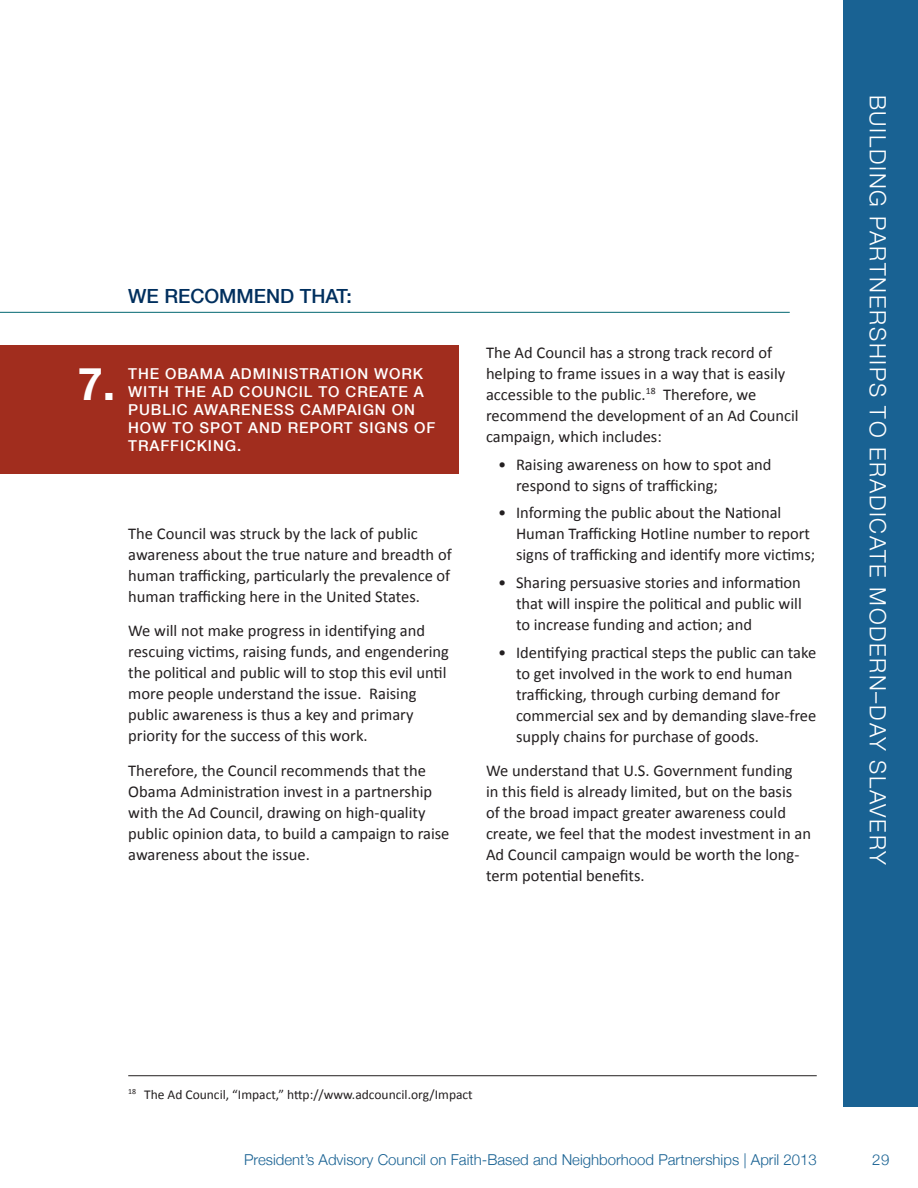
<style>
.page{position:relative;width:918px;height:1188px;background:#fff}
.page>*{position:absolute;margin:0;border:0;box-sizing:border-box;transform-origin:0 0}
.t1{font:700 45px "Helvetica Neue";color:#fff}
.t2{font:300 22.5px "Helvetica Neue";letter-spacing:.075em;color:#fff}
.We_Recommend_That_Te{font:500 19.5px "Helvetica Neue";color:#002f5e}
.Text{font:16.5px/21px "Calibri";color:#231f20}
.Recommendation_Text{font:500 15px/18px "Helvetica Neue";letter-spacing:.06em;color:#fff}
.t3{font:300 15px "Helvetica Neue";color:#196293}
.Text-2{font:13.5px "Calibri";color:#231f20}
</style>
<div class="page">
<div style="left:844px;top:0;width:74px;height:1107px;background:#196293"></div>
<div style="left:0;top:346px;width:459px;height:128px;background:#a12d1e"></div>
<hr style="left:0;top:312px;width:790px;height:1px;background:#006770">
<hr style="left:128px;top:1075px;width:689px;height:1px;background:#231f20">
<p class="We_Recommend_That_Te" style="left:128px;top:285px;width:225px">WE RECOMMEND THAT:</p>
<p class="t1" style="left:78px;top:356px;width:39px">7.</p>
<p class="Recommendation_Text" style="left:128px;top:364px;width:309px">THE OBAMA ADMINISTRATION WORK<br>WITH THE AD COUNCIL TO CREATE A<br>PUBLIC AWARENESS CAMPAIGN ON<br>HOW TO SPOT AND REPORT SIGNS OF<br>TRAFFICKING.</p>
<p class="Text" style="left:128px;top:522px;width:325px">The Council was struck by the lack of public awareness about the true nature and breadth of human trafficking, particularly the prevalence of human trafficking here in the United States.</p>
<p class="Text" style="left:128px;top:620px;width:322px">We will not make progress in identifying and rescuing victims, raising funds, and engendering the political and public will to stop this evil until more people understand the issue. Raising public awareness is thus a key and primary priority for the success of this work.</p>
<p class="Text" style="left:128px;top:759px;width:323px">Therefore, the Council recommends that the Obama Administration invest in a partnership with the Ad Council, drawing on high-quality public opinion data, to build a campaign to raise awareness about the issue.</p>
<p class="Text" style="left:486px;top:341px;width:314px">The Ad Council has a strong track record of helping to frame issues in a way that is easily accessible to the public.<sup>18</sup> Therefore, we recommend the development of an Ad Council campaign, which includes:</p>
<p class="Text" style="left:516px;top:453px;width:257px;text-indent:-18px">• Raising awareness on how to spot and respond to signs of trafficking;</p>
<p class="Text" style="left:516px;top:502px;width:301px;text-indent:-18px">• Informing the public about the National<br>Human Trafficking Hotline number to report signs of trafficking and identify more victims;</p>
<p class="Text" style="left:516px;top:571px;width:287px;text-align:justify;text-indent:-18px">• Sharing persuasive stories and information that will inspire the political and public will to increase funding and action; and</p>
<p class="Text" style="left:516px;top:641px;width:302px;text-indent:-18px">• Identifying practical steps the public can take to get involved in the work to end human trafficking, through curbing demand for commercial sex and by demanding slave-free supply chains for purchase of goods.</p>
<p class="Text" style="left:486px;top:760px;width:327px">We understand that U.S. Government funding<br>in this field is already limited, but on the basis<br>of the broad impact greater awareness could create, we feel that the modest investment in an Ad Council campaign would be worth the long&shy;term potential benefits.</p>
<h2 class="t2" style="left:892px;top:94px;width:772px;rotate:90deg">BUILDING PARTNERSHIPS TO ERADICATE MODERN–DAY SLAVERY</h2>
<p class="Text-2" style="left:128px;top:1086px;width:346px"><sup>18</sup> The Ad Council, “Impact,” http://www.adcouncil.org/Impact</p>
<p class="t3" style="left:244px;top:1151px;width:574px">President’s Advisory Council on Faith-Based and Neighborhood Partnerships | April 2013</p>
<p class="t3" style="left:872px;top:1151px;width:19px">29</p>
</div>
